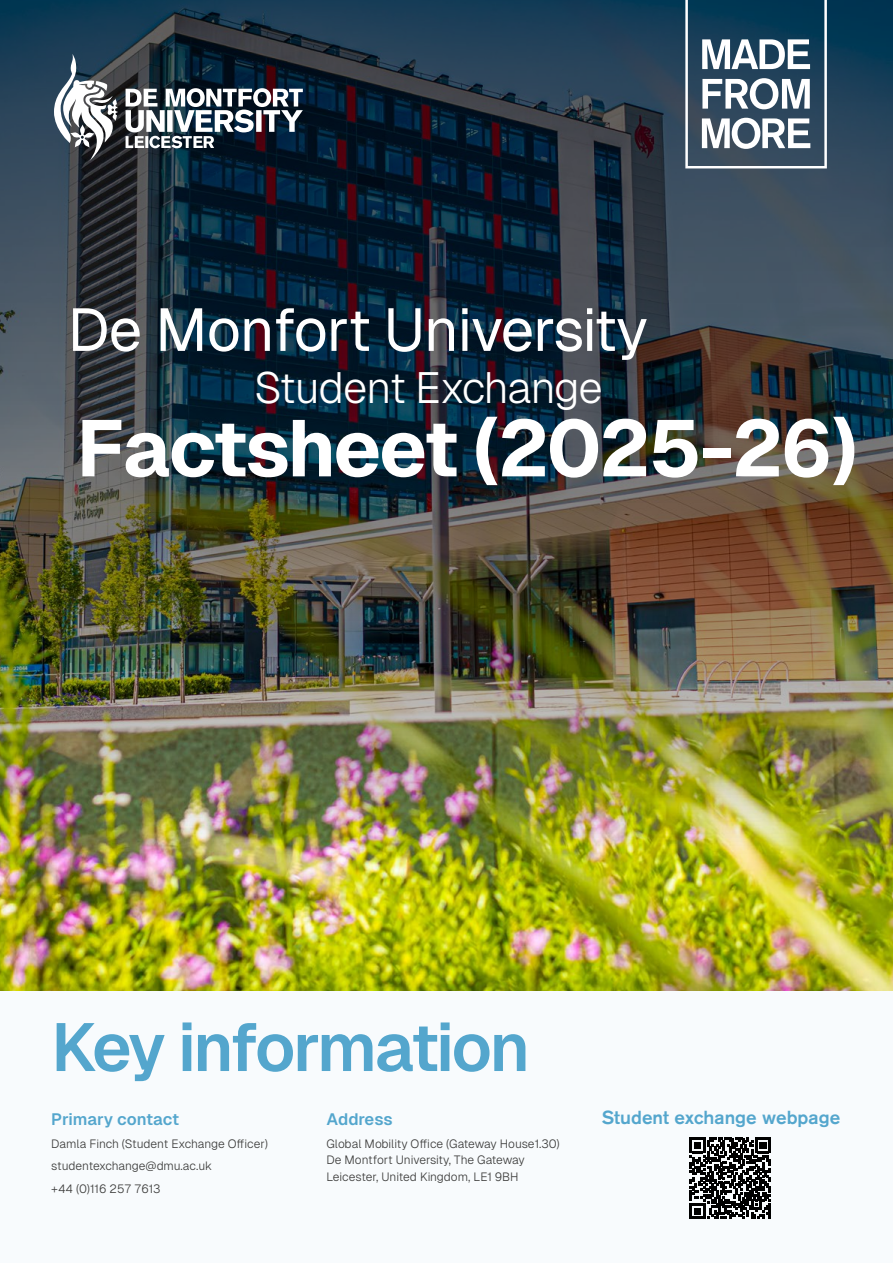
<style>
.page{position:relative;width:893px;height:1263px;background:#fff}
.page>*{position:absolute;margin:0;border:0;box-sizing:border-box;transform-origin:0 0}
.t1{font:700 79.5px "Geist";letter-spacing:-.04em;color:#fff}
.t2{font:600 67.5px "Geist";letter-spacing:-.055em;color:#54a6cd}
.t3{font:60px "Geist";letter-spacing:-.025em;color:#fff}
.t4{font:300 43.5px "Geist";letter-spacing:-.03em;color:#fff}
.t5{font:500 18.75px "Akzidenz Grotesk Pro";color:#54a6cd}
.t6{font:600 16.5px "Geist";letter-spacing:-.01em;color:#54a6cd}
.t7{font:300 12px/22.5px "Geist";letter-spacing:-.005em;color:#3c3c3b}
</style>
<div class="page">
<div style="left:0;top:991px;width:893px;height:272px;background:#f8fbfd"></div>
<img style="left:0;top:0;width:893px;height:991px">
<svg style="left:54px;top:54px;width:63px;height:107px"></svg>
<svg style="left:126px;top:88px;width:177px;height:60px"></svg>
<svg style="left:685px;top:0;width:142px;height:168px"></svg>
<svg style="left:690px;top:1138px;width:81px;height:81px"></svg>
<h3 class="t3" style="left:68px;top:294px;width:582px">De Monfort University</h3>
<h3 class="t4" style="left:254px;top:363px;width:350px">Student Exchange</h3>
<h1 class="t1" style="left:77px;top:400px;width:783px">Factsheet (2025-26)</h1>
<h2 class="t2" style="left:51px;top:1007px;width:480px">Key information</h2>
<h3 class="t6" style="left:51px;top:1109px;width:129px">Primary contact</h3>
<p class="t7" style="left:51px;top:1132px;width:218px">Damla Finch (Student Exchange Officer) studentexchange@dmu.ac.uk<br>+44 (0)116 257 7613</p>
<h3 class="t6" style="left:326px;top:1109px;width:68px">Address</h3>
<p class="t7" style="left:326px;top:1135px;width:235px;line-height:16.5px">Global Mobility Office (Gateway House1.30)<br>De Montfort University, The Gateway<br>Leicester, United Kingdom, LE1 9BH</p>
<h3 class="t5" style="left:602px;top:1105px;width:240px">Student exchange webpage</h3>
</div>
